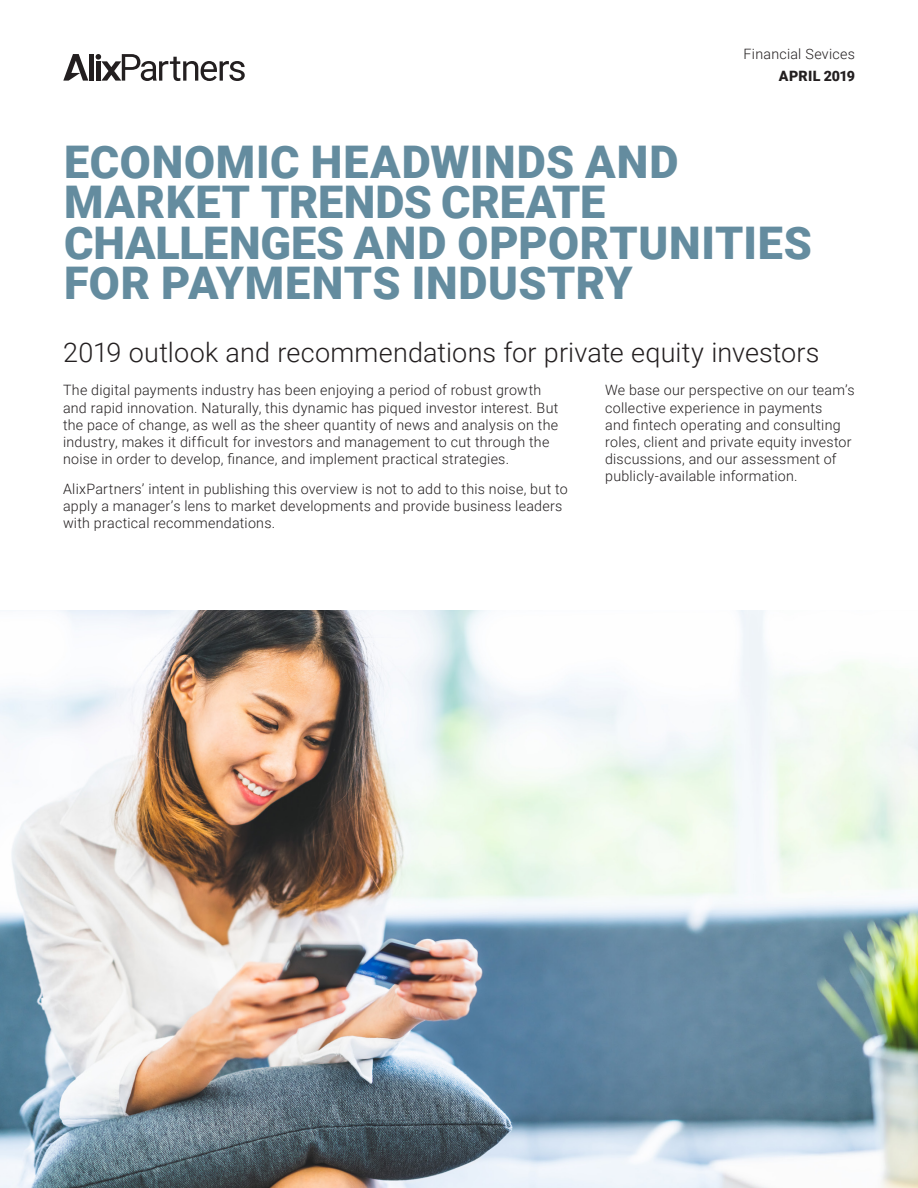
<style>
.page{position:relative;width:918px;height:1188px;background:#fff}
.page>*{position:absolute;margin:0;border:0;box-sizing:border-box;transform-origin:0 0}
.Heading_1{font:900 45px/40.5px "Roboto";letter-spacing:.01em;color:#648c9f}
.Subheading_1{font:300 27px "Roboto";letter-spacing:.005em;color:#231f20}
.Body{font:300 14.25px/17.1px "Roboto";letter-spacing:.02em;color:#231f20}
.t1{font:900 14.25px "Roboto";letter-spacing:.015em;color:#231f20}
</style>
<div class="page">
<img style="left:0;top:611px;width:918px;height:577px">
<svg style="left:96px;top:54px;width:149px;height:27px"></svg>
<div style="left:89px;top:54px;width:5px;height:27px;background:#231f20"></div>
<div style="left:96px;top:61px;width:5px;height:20px;background:#231f20"></div>
<svg style="left:63px;top:54px;width:25px;height:27px"></svg>
<p class="Body" style="left:744px;top:44px;width:113px">Financial Sevices</p>
<p class="t1" style="left:779px;top:66px;width:78px">APRIL 2019</p>
<p class="Heading_1" style="left:64px;top:140px;width:749px">ECONOMIC HEADWINDS AND<br>MARKET TRENDS CREATE<br>CHALLENGES AND OPPORTUNITIES<br>FOR PAYMENTS INDUSTRY</p>
<p class="Subheading_1" style="left:63px;top:334px;width:758px">2019 outlook and recommendations for private equity investors</p>
<p class="Body" style="left:63px;top:381px;width:497px">The digital payments industry has been enjoying a period of robust growth and rapid innovation. Naturally, this dynamic has piqued investor interest. But the pace of change, as well as the sheer quantity of news and analysis on the industry, makes it difficult for investors and management to cut through the noise in order to develop, finance, and implement practical strategies.</p>
<p class="Body" style="left:63px;top:480px;width:506px">AlixPartners’ intent in publishing this overview is not to add to this noise, but to apply a manager’s lens to market developments and provide business leaders with practical recommendations.</p>
<p class="Body" style="left:605px;top:381px;width:251px">We base our perspective on our team’s collective experience in payments<br>and fintech operating and consulting roles, client and private equity investor discussions, and our assessment of publicly-available information.</p>
</div>
